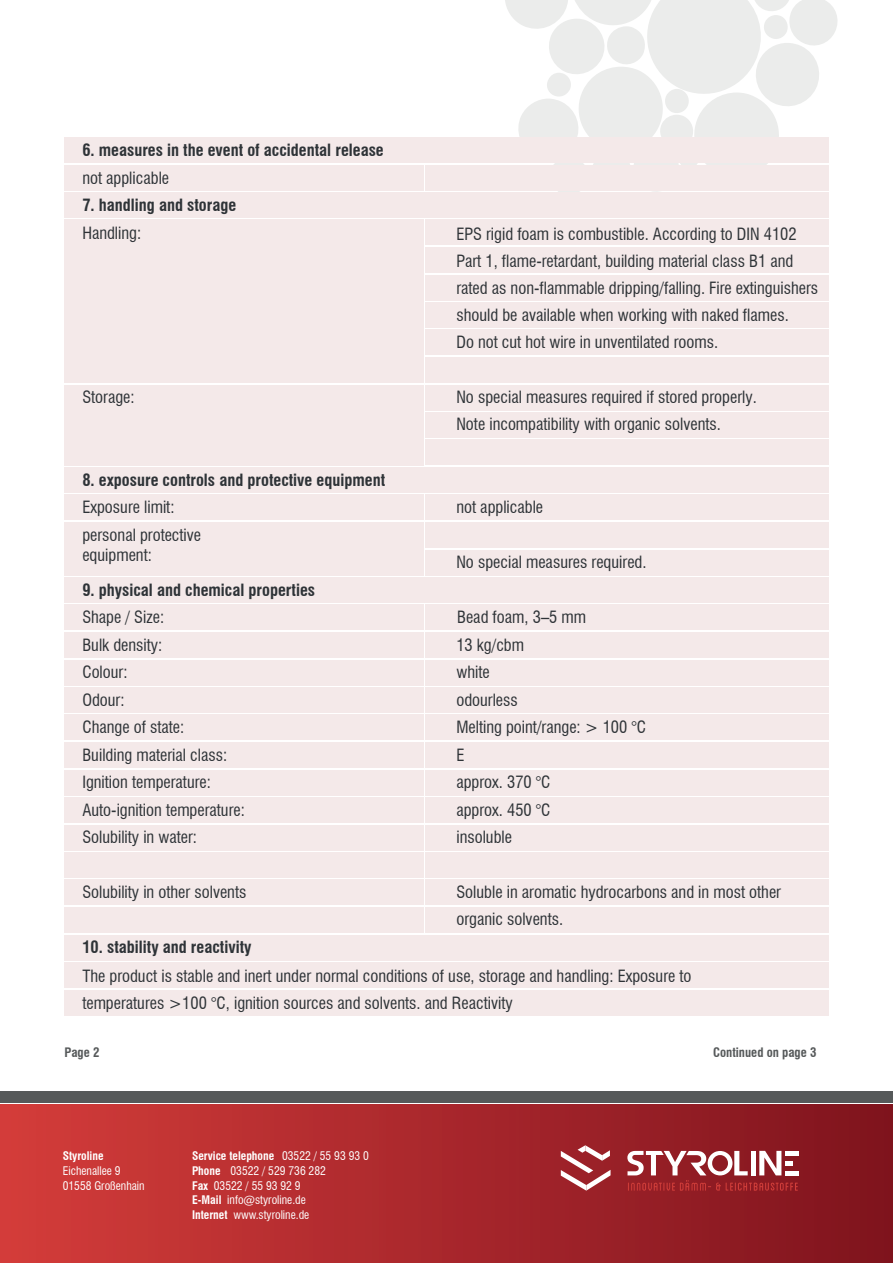
<style>
.page{position:relative;width:893px;height:1263px;background:#fff}
.page>*{position:absolute;margin:0;border:0;box-sizing:border-box;transform-origin:0 0}
.t1{font:condensed 16.5px/27px "Swiss 721 BT";color:#2e3337}
.t2{font:700 condensed 16.5px "Swiss 721 BT";color:#2e3337}
.t3{font:700 condensed 12.75px "Swiss 721 BT";color:#56595a}
.t4{font:condensed 11.55px/14.7px "Swiss 721 BT";color:#fff}
.t5{font:700 condensed 11.55px "Swiss 721 BT";color:#fff}
.s1{font-weight:700}
</style>
<div class="page">
<div style="left:64px;top:522px;width:360px;height:54px;background:#f4e9e9"></div>
<div style="left:64px;top:385px;width:359px;height:80px;background:#f4e9e9"></div>
<div style="left:64px;top:219px;width:360px;height:164px;background:#f4e9e9"></div>
<svg style="left:505px;top:0;width:333px;height:192px"></svg>
<div style="left:64px;top:852px;width:360px;height:26px;background:#f4e9e9"></div>
<div style="left:425px;top:852px;width:404px;height:26px;background:#f4e9e9"></div>
<div style="left:64px;top:879px;width:359px;height:26px;background:#f4e9e9"></div>
<div style="left:425px;top:879px;width:404px;height:26px;background:#f4e9e9"></div>
<div style="left:64px;top:907px;width:359px;height:26px;background:#f4e9e9"></div>
<div style="left:425px;top:907px;width:404px;height:26px;background:#f4e9e9"></div>
<div style="left:64px;top:797px;width:360px;height:26px;background:#f4e9e9"></div>
<div style="left:425px;top:797px;width:404px;height:26px;background:#f4e9e9"></div>
<div style="left:64px;top:825px;width:360px;height:26px;background:#f4e9e9"></div>
<div style="left:425px;top:825px;width:404px;height:26px;background:#f4e9e9"></div>
<div style="left:64px;top:714px;width:360px;height:26px;background:#f4e9e9"></div>
<div style="left:425px;top:714px;width:404px;height:26px;background:#f4e9e9"></div>
<div style="left:64px;top:742px;width:359px;height:26px;background:#f4e9e9"></div>
<div style="left:425px;top:742px;width:404px;height:26px;background:#f4e9e9"></div>
<div style="left:64px;top:770px;width:359px;height:26px;background:#f4e9e9"></div>
<div style="left:425px;top:770px;width:404px;height:26px;background:#f4e9e9"></div>
<div style="left:64px;top:687px;width:360px;height:26px;background:#f4e9e9"></div>
<div style="left:425px;top:687px;width:404px;height:26px;background:#f4e9e9"></div>
<div style="left:64px;top:604px;width:360px;height:26px;background:#f4e9e9"></div>
<div style="left:425px;top:604px;width:404px;height:26px;background:#f4e9e9"></div>
<div style="left:64px;top:632px;width:359px;height:26px;background:#f4e9e9"></div>
<div style="left:425px;top:632px;width:404px;height:26px;background:#f4e9e9"></div>
<div style="left:64px;top:660px;width:359px;height:26px;background:#f4e9e9"></div>
<div style="left:425px;top:660px;width:404px;height:26px;background:#f4e9e9"></div>
<div style="left:425px;top:550px;width:404px;height:26px;background:#f4e9e9"></div>
<div style="left:64px;top:577px;width:765px;height:26px;background:#f4e9e9"></div>
<div style="left:64px;top:467px;width:765px;height:26px;background:#f4e9e9"></div>
<div style="left:64px;top:494px;width:360px;height:26px;background:#f4e9e9"></div>
<div style="left:425px;top:494px;width:404px;height:26px;background:#f4e9e9"></div>
<div style="left:425px;top:522px;width:404px;height:26px;background:#f4e9e9"></div>
<div style="left:425px;top:439px;width:404px;height:26px;background:#f4e9e9"></div>
<div style="left:425px;top:412px;width:404px;height:26px;background:#f4e9e9"></div>
<div style="left:425px;top:330px;width:404px;height:25px;background:#f4e9e9"></div>
<div style="left:425px;top:357px;width:404px;height:26px;background:#f4e9e9"></div>
<div style="left:425px;top:385px;width:404px;height:26px;background:#f4e9e9"></div>
<div style="left:425px;top:275px;width:404px;height:26px;background:#f4e9e9"></div>
<div style="left:425px;top:302px;width:404px;height:26px;background:#f4e9e9"></div>
<div style="left:64px;top:192px;width:765px;height:26px;background:#f4e9e9"></div>
<div style="left:425px;top:219px;width:404px;height:26px;background:#f4e9e9"></div>
<div style="left:425px;top:247px;width:404px;height:26px;background:#f4e9e9"></div>
<div style="left:64px;top:165px;width:360px;height:25px;background:#f4e9e9"></div>
<div style="left:425px;top:165px;width:404px;height:25px;background:#f4e9e9"></div>
<div style="left:64px;top:137px;width:765px;height:26px;background:#f4e9e9"></div>
<div style="left:64px;top:962px;width:765px;height:26px;background:#f4e9e9"></div>
<div style="left:64px;top:990px;width:765px;height:25px;background:#f4e9e9"></div>
<div style="left:64px;top:935px;width:765px;height:25px;background:#f4e9e9"></div>
<div style="left:0;top:1104px;width:893px;height:159px;background:linear-gradient(to right,#d33c3a,#7e131d)"></div>
<div style="left:0;top:1091px;width:893px;height:12px;background:#56595a"></div>
<svg style="left:561px;top:1145px;width:49px;height:45px"></svg>
<svg style="left:627px;top:1151px;width:171px;height:40px"></svg>
<p class="t2" style="left:82px;top:140px;width:303px">6. measures in the event of accidental release</p>
<p class="t1" style="left:82px;top:164px;width:88px">not applicable</p>
<p class="t2" style="left:82px;top:195px;width:155px">7. handling and storage</p>
<p class="t1" style="left:82px;top:219px;width:60px">Handling:</p>
<p class="t1" style="left:456px;top:221px;width:363px">EPS rigid foam is combustible. According to DIN 4102<br>Part 1, flame-retardant, building material class B1 and rated as non-flammable dripping/falling. Fire extinguishers should be available when working with naked flames.<br>Do not cut hot wire in unventilated rooms.</p>
<p class="t1" style="left:82px;top:384px;width:54px">Storage:</p>
<p class="t1" style="left:456px;top:384px;width:302px">No special measures required if stored properly.<br>Note incompatibility with organic solvents.</p>
<p class="t2" style="left:82px;top:470px;width:304px">8. exposure controls and protective equipment</p>
<p class="t1" style="left:82px;top:494px;width:94px">Exposure limit:</p>
<p class="t1" style="left:456px;top:494px;width:88px">not applicable</p>
<p class="t1" style="left:82px;top:525px;width:120px;line-height:19.8px">personal protective equipment:</p>
<p class="t1" style="left:456px;top:549px;width:192px">No special measures required.</p>
<p class="t2" style="left:82px;top:580px;width:234px">9. physical and chemical properties</p>
<p class="t1" style="left:82px;top:604px;width:83px">Shape / Size:</p>
<p class="t1" style="left:457px;top:604px;width:131px">Bead foam, 3–5 mm</p>
<p class="t1" style="left:82px;top:631px;width:82px">Bulk density:</p>
<p class="t1" style="left:456px;top:631px;width:69px">13 kg/cbm</p>
<p class="t1" style="left:82px;top:659px;width:47px">Colour:</p>
<p class="t1" style="left:456px;top:659px;width:35px">white</p>
<p class="t1" style="left:82px;top:686px;width:44px">Odour:</p>
<p class="t1" style="left:456px;top:686px;width:63px">odourless</p>
<p class="t1" style="left:82px;top:714px;width:103px">Change of state:</p>
<p class="t1" style="left:456px;top:714px;width:191px">Melting point/range: &gt; 100 °C</p>
<p class="t1" style="left:82px;top:741px;width:146px">Building material class:</p>
<p class="t1" style="left:456px;top:741px;width:10px">E</p>
<p class="t1" style="left:82px;top:769px;width:130px">Ignition temperature:</p>
<p class="t1" style="left:456px;top:769px;width:96px">approx. 370 °C</p>
<p class="t1" style="left:82px;top:796px;width:164px">Auto-ignition temperature:</p>
<p class="t1" style="left:456px;top:796px;width:96px">approx. 450 °C</p>
<p class="t1" style="left:82px;top:823px;width:116px">Solubility in water:</p>
<p class="t1" style="left:456px;top:823px;width:57px">insoluble</p>
<p class="t1" style="left:82px;top:879px;width:166px">Solubility in other solvents</p>
<p class="t1" style="left:456px;top:878px;width:326px">Soluble in aromatic hydrocarbons and in most other organic solvents.</p>
<p class="t2" style="left:82px;top:937px;width:171px">10. stability and reactivity</p>
<p class="t1" style="left:82px;top:962px;width:611px">The product is stable and inert under normal conditions of use, storage and handling: Exposure to temperatures &gt;100 °C, ignition sources and solvents. and Reactivity</p>
<p class="t3" style="left:65px;top:1045px;width:36px">Page 2</p>
<p class="t3" style="left:713px;top:1045px;width:105px">Continued on page 3</p>
<p class="t5" style="left:63px;top:1149px;width:42px">Styroline</p>
<p class="t4" style="left:63px;top:1163px;width:83px">Eichenallee 9<br>01558 Großenhain</p>
<p class="t4" style="left:192px;top:1148px;width:178px"><span class="s1">Service telephone</span> 03522 / 55 93 93 0<br><span class="s1">Phone</span> 03522 / 529 736 282<br><span class="s1">Fax</span> 03522 / 55 93 92 9<br><span class="s1">E-Mail</span> info@styroline.de<br><span class="s1">Internet</span> www.styroline.de</p>
</div>
